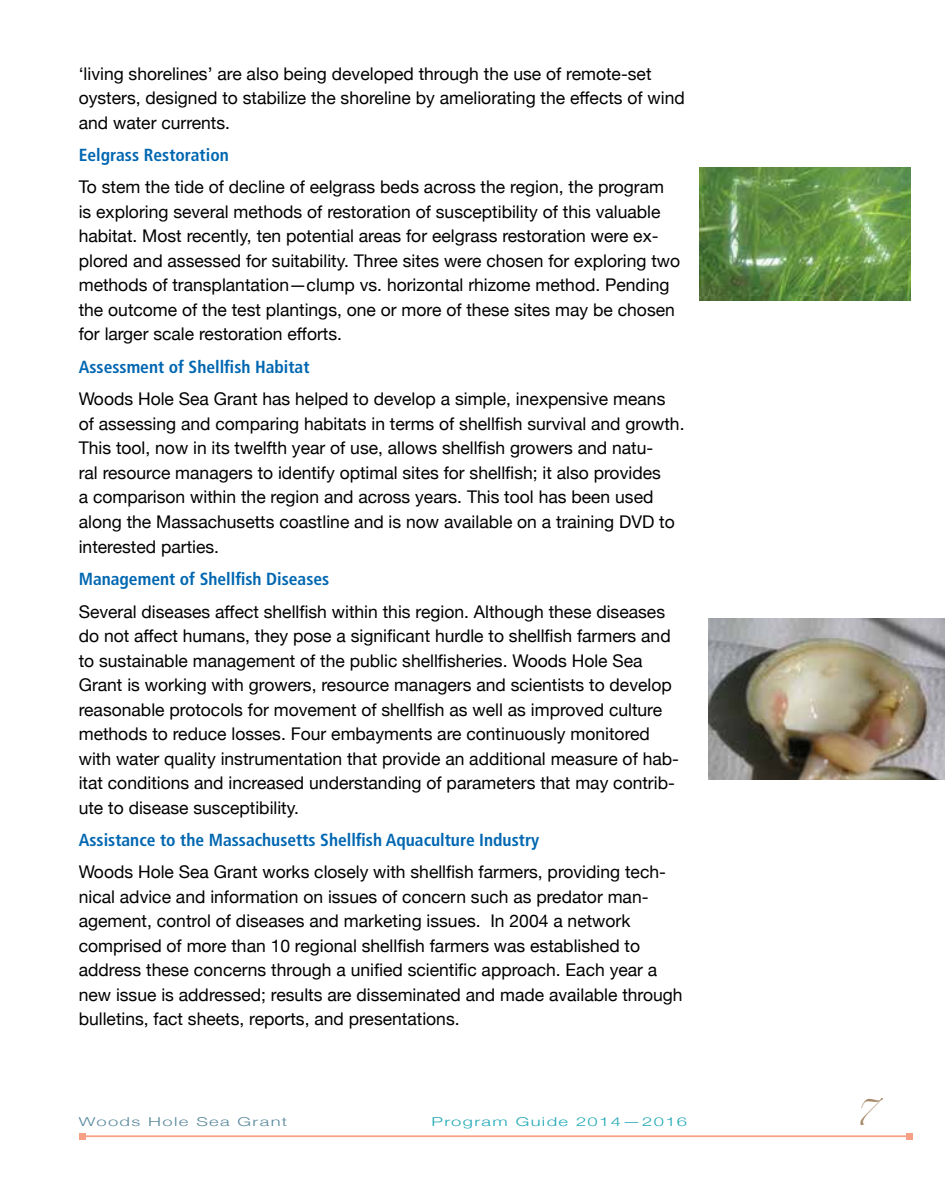
<style>
.page{position:relative;width:945px;height:1197px;background:#fff}
.page>*{position:absolute;margin:0;border:0;box-sizing:border-box;transform-origin:0 0}
.t1{font:22.75px "Zapfino";color:#a58968}
.t2{font:17.5px/24.5px "Helvetica Neue";color:#000}
.t3{font:700 condensed 17.5px "Frutiger";color:#0067b1}
.t4{font:300 12.25px "Helvetica Neue";letter-spacing:.075em;color:#1fa9b5;scale:1.5 1}
.t5{font:300 12.25px "Helvetica Neue";letter-spacing:.075em;color:#59889c;scale:1.5 1}
</style>
<div class="page">
<img style="left:699px;top:168px;width:211px;height:133px">
<img style="left:708px;top:619px;width:237px;height:161px">
<hr style="left:82px;top:1135px;width:828px;height:2px;background:#f8a085">
<div style="left:79px;top:1133px;width:7px;height:7px;background:#f8a085"></div>
<div style="left:906px;top:1133px;width:7px;height:7px;background:#f8a085"></div>
<p class="t2" style="left:79px;top:60px;width:608px">‘living shorelines’ are also being developed through the use of remote-set oysters, designed to stabilize the shoreline by ameliorating the effects of wind and water currents.</p>
<p class="t3" style="left:79px;top:145px;width:152px">Eelgrass Restoration</p>
<p class="t2" style="left:79px;top:174px;width:603px">To stem the tide of decline of eelgrass beds across the region, the program is exploring several methods of restoration of susceptibility of this valuable habitat. Most recently, ten potential areas for eelgrass restoration were ex&shy;plored and assessed for suitability. Three sites were chosen for exploring two methods of transplantation—clump vs. horizontal rhizome method. Pending the outcome of the test plantings, one or more of these sites may be chosen for larger scale restoration efforts.</p>
<p class="t3" style="left:79px;top:356px;width:232px">Assessment of Shellfish Habitat</p>
<p class="t2" style="left:79px;top:385px;width:607px">Woods Hole Sea Grant has helped to develop a simple, inexpensive means of assessing and comparing habitats in terms of shellfish survival and growth.<br>This tool, now in its twelfth year of use, allows shellfish growers and natu-<br>ral resource managers to identify optimal sites for shellfish; it also provides<br>a comparison within the region and across years. This tool has been used along the Massachusetts coastline and is now available on a training DVD to interested parties.</p>
<p class="t3" style="left:79px;top:569px;width:252px">Management of Shellfish Diseases</p>
<p class="t2" style="left:79px;top:598px;width:602px">Several diseases affect shellfish within this region. Although these diseases do not affect humans, they pose a significant hurdle to shellfish farmers and to sustainable management of the public shellfisheries. Woods Hole Sea Grant is working with growers, resource managers and scientists to develop reasonable protocols for movement of shellfish as well as improved culture methods to reduce losses. Four embayments are continuously monitored with water quality instrumentation that provide an additional measure of hab&shy;itat conditions and increased understanding of parameters that may contrib&shy;ute to disease susceptibility.</p>
<p class="t3" style="left:79px;top:830px;width:462px">Assistance to the Massachusetts Shellfish Aquaculture Industry</p>
<p class="t2" style="left:79px;top:859px;width:605px">Woods Hole Sea Grant works closely with shellfish farmers, providing tech&shy;nical advice and information on issues of concern such as predator man&shy;agement, control of diseases and marketing issues. In 2004 a network comprised of more than 10 regional shellfish farmers was established to address these concerns through a unified scientific approach. Each year a new issue is addressed; results are disseminated and made available through bulletins, fact sheets, reports, and presentations.</p>
<p class="t5" style="left:79px;top:1111px;width:141px">Woods Hole Sea Grant</p>
<p class="t4" style="left:431px;top:1111px;width:172px">Program Guide 2014—2016</p>
<h1 class="t1" style="left:854px;top:1103px;width:21px">7</h1>
</div>
